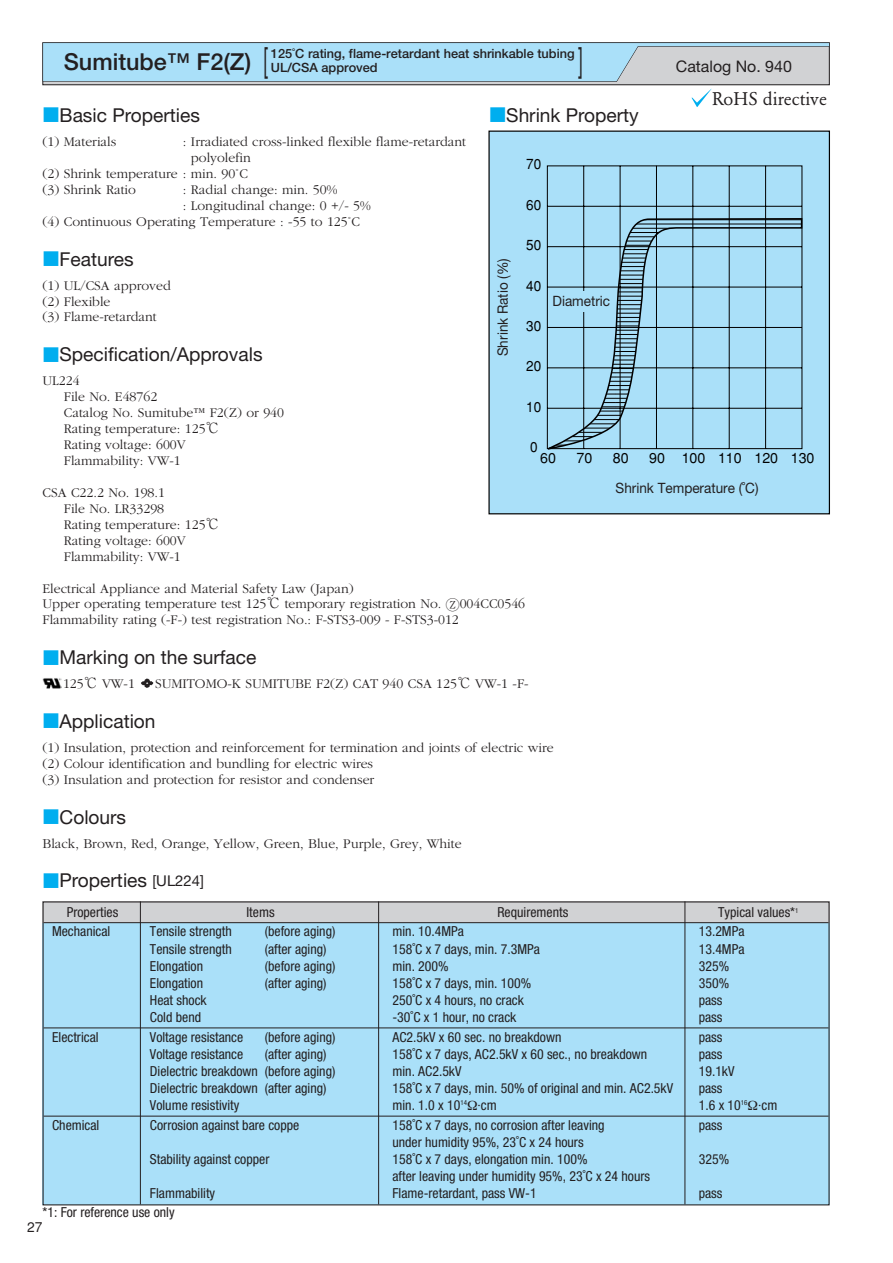
<style>
.page{position:relative;width:893px;height:1263px;background:#fff}
.page>*{position:absolute;margin:0;border:0;box-sizing:border-box;transform-origin:0 0}
.t1{font:34.05px "Helvetica Neue";color:#231f20;scale:.5 1}
.t2{font:500 23.4px "Helvetica Neue";color:#231f20}
.t3{font:19.2px "Helvetica Neue";color:#231f20}
.t4{font:18.15px "Garamond BE";color:#231f20}
.t5{font:15.9px "Helvetica Neue";color:#231f20}
.t6{font:14.25px/29.2px "Helvetica Neue";color:#231f20;scale:.95 1}
.t7{font:500 14.25px "Gothic BBB";color:#000;scale:.95 1}
.t8{font:500 14.25px "Gothic BBB";color:#000}
.t9{font:300 13.8px/15.9px "Garamond";color:#231f20}
.t10{font:condensed 13.8px "Helvetica Neue";color:#231f20}
.t11{font:500 13.8px "Gothic BBB";color:#231f20}
.t12{font:500 12.75px/13.8px "Helvetica Neue";color:#231f20}
.s1{font-family:"Futo Go B101";font-weight:700;font-size:16.95px;color:#00aeef}
.s2{font-family:"Ryumin"}
.s3{font-family:"BLS Gaiji ST Rmr";font-weight:400}
.s4{font-size:14.85px}
.s5{font-family:"Gothic BBB";font-weight:500;color:#000}
</style>
<div class="page">
<div style="left:43px;top:43px;width:786px;height:42px;background:#d1d2d4"></div>
<div style="left:43px;top:43px;width:786px;height:42px;border:1px solid #231f20"></div>
<svg style="left:43px;top:43px;width:786px;height:39px"></svg>
<svg style="left:141px;top:679px;width:13px;height:9px"></svg>
<div style="left:488px;top:131px;width:342px;height:383px;background:#aae0f9;border:1px solid #000"></div>
<svg style="left:546px;top:165px;width:256px;height:284px"></svg>
<div style="left:562px;top:291px;width:46px;height:21px;background:#aae0f9"></div>
<div style="left:43px;top:901px;width:786px;height:22px;background:#d1d2d4"></div>
<div style="left:43px;top:923px;width:786px;height:281px;background:#aae0f9"></div>
<hr style="left:44px;top:922px;width:784px;height:1px;background:#231f20">
<hr style="left:44px;top:1028px;width:784px;height:1px;background:#231f20">
<hr style="left:44px;top:1116px;width:784px;height:1px;background:#231f20">
<hr style="left:140px;top:901px;width:1px;height:303px;background:#231f20">
<hr style="left:378px;top:901px;width:1px;height:303px;background:#231f20">
<hr style="left:684px;top:901px;width:1px;height:303px;background:#231f20">
<svg style="left:691px;top:89px;width:20px;height:18px"></svg>
<img style="left:43px;top:678px;width:18px;height:11px">
<p class="t1" style="left:263px;top:48px;width:10px">[</p>
<p class="t1" style="left:578px;top:48px;width:10px">]</p>
<p class="t12" style="left:271px;top:48px;width:305px">125˚C rating, flame-retardant heat shrinkable tubing<br>UL/CSA approved</p>
<p class="t2" style="left:64px;top:53px;width:189px">Sumitube™ F2(Z)</p>
<p class="t3" style="left:43px;top:108px;width:159px"><span class="s1">■</span>Basic Properties</p>
<p class="t9" style="left:43px;top:135px;width:75px">(1) Materials</p>
<p class="t9" style="left:183px;top:135px;width:284px">: Irradiated cross-linked flexible flame-retardant</p>
<p class="t9" style="left:191px;top:151px;width:61px">polyolefin</p>
<p class="t9" style="left:43px;top:167px;width:207px">(2) Shrink temperature : min. 90˚C</p>
<p class="t9" style="left:43px;top:183px;width:95px">(3) Shrink Ratio</p>
<p class="t9" style="left:183px;top:183px;width:156px">: Radial change: min. 50%</p>
<p class="t9" style="left:183px;top:199px;width:189px">: Longitudinal change: 0 +/- 5%</p>
<p class="t9" style="left:43px;top:215px;width:319px">(4) Continuous Operating Temperature : -55 to 125˚C</p>
<p class="t3" style="left:43px;top:252px;width:93px"><span class="s1">■</span>Features</p>
<p class="t9" style="left:43px;top:278px;width:130px">(1) UL/CSA approved (2) Flexible<br>(3) Flame-retardant</p>
<p class="t3" style="left:43px;top:348px;width:221px"><span class="s1">■</span>Specification/Approvals</p>
<p class="t9" style="left:64px;top:374px;width:222px;text-indent:-21px">UL224<br>File No. E48762<br>Catalog No. Sumitube™ F2(Z) or 940<br>Rating temperature: 125<span class="s2">℃<br></span>Rating voltage: 600V<br>Flammability: VW-1</p>
<p class="t9" style="left:64px;top:486px;width:157px;text-indent:-21px">CSA C22.2 No. 198.1<br>File No. LR33298<br>Rating temperature: 125<span class="s2">℃<br></span>Rating voltage: 600V<br>Flammability: VW-1</p>
<p class="t9" style="left:43px;top:581px;width:484px">Electrical Appliance and Material Safety Law (Japan)<br>Upper operating temperature test 125<span class="s2">℃</span> temporary registration No. <span class="s3">獻</span>004CC0546<br>Flammability rating (-F-) test registration No.: F-STS3-009 - F-STS3-012</p>
<p class="t3" style="left:43px;top:651px;width:215px"><span class="s1">■</span>Marking on the surface</p>
<p class="t9" style="left:63px;top:677px;width:73px">125<span class="s2">℃</span> VW-1</p>
<p class="t9" style="left:155px;top:677px;width:375px">SUMITOMO-K SUMITUBE F2(Z) CAT 940 CSA 125<span class="s2">℃</span> VW-1 -F-</p>
<p class="t3" style="left:43px;top:714px;width:115px"><span class="s1">■</span>Application</p>
<p class="t9" style="left:43px;top:741px;width:512px">(1) Insulation, protection and reinforcement for termination and joints of electric wire (2) Colour identification and bundling for electric wires<br>(3) Insulation and protection for resistor and condenser</p>
<p class="t3" style="left:43px;top:810px;width:85px"><span class="s1">■</span>Colours</p>
<p class="t9" style="left:43px;top:836px;width:420px">Black, Brown, Red, Orange, Yellow, Green, Blue, Purple, Grey, White</p>
<p class="t3" style="left:43px;top:874px;width:163px"><span class="s1">■</span>Properties <span class="s4">[UL224]</span></p>
<p class="t5" style="left:675px;top:60px;width:118px">Catalog No. 940</p>
<p class="t4" style="left:712px;top:92px;width:116px">RoHS directive</p>
<p class="t3" style="left:489px;top:108px;width:151px"><span class="s1">■</span>Shrink Property</p>
<p class="t7" style="left:526px;top:159px;width:17px">70</p>
<p class="t7" style="left:526px;top:199px;width:17px">60</p>
<p class="t7" style="left:526px;top:240px;width:17px">50</p>
<p class="t6" style="left:489px;top:356px;width:105px;rotate:-90deg">Shrink Ratio (%)</p>
<p class="t7" style="left:526px;top:280px;width:17px">40</p>
<p class="t6" style="left:552px;top:288px;width:62px">Diametric</p>
<p class="t7" style="left:526px;top:320px;width:17px">30</p>
<p class="t7" style="left:526px;top:361px;width:17px">20</p>
<p class="t7" style="left:526px;top:401px;width:17px">10</p>
<p class="t7" style="left:530px;top:441px;width:9px">0</p>
<p class="t6" style="left:615px;top:445px;width:211px;text-indent:34px"><span class="s5">90 100 110 120 130<br></span>Shrink Temperature (˚C)</p>
<p class="t8" style="left:540px;top:453px;width:17px">60</p>
<p class="t8" style="left:576px;top:453px;width:17px">70</p>
<p class="t8" style="left:613px;top:453px;width:17px">80</p>
<p class="t10" style="left:67px;top:908px;width:53px">Properties</p>
<p class="t10" style="left:246px;top:908px;width:30px">Items</p>
<p class="t10" style="left:497px;top:908px;width:72px">Requirements</p>
<p class="t10" style="left:718px;top:908px;width:82px">Typical values*<sup>1</sup></p>
<p class="t10" style="left:52px;top:927px;width:60px">Mechanical</p>
<p class="t10" style="left:150px;top:927px;width:83px">Tensile strength</p>
<p class="t10" style="left:265px;top:927px;width:72px">(before aging)</p>
<p class="t10" style="left:392px;top:927px;width:73px">min. 10.4MPa</p>
<p class="t10" style="left:698px;top:927px;width:47px">13.2MPa</p>
<p class="t10" style="left:150px;top:944px;width:83px">Tensile strength</p>
<p class="t10" style="left:265px;top:944px;width:63px">(after aging)</p>
<p class="t10" style="left:392px;top:944px;width:149px">158˚C x 7 days, min. 7.3MPa</p>
<p class="t10" style="left:698px;top:944px;width:47px">13.4MPa</p>
<p class="t10" style="left:150px;top:961px;width:55px">Elongation</p>
<p class="t10" style="left:265px;top:961px;width:72px">(before aging)</p>
<p class="t10" style="left:392px;top:961px;width:58px">min. 200%</p>
<p class="t10" style="left:698px;top:961px;width:32px">325%</p>
<p class="t10" style="left:150px;top:978px;width:55px">Elongation</p>
<p class="t10" style="left:265px;top:978px;width:63px">(after aging)</p>
<p class="t10" style="left:392px;top:978px;width:140px">158˚C x 7 days, min. 100%</p>
<p class="t10" style="left:698px;top:978px;width:32px">350%</p>
<p class="t10" style="left:150px;top:995px;width:58px">Heat shock</p>
<p class="t10" style="left:392px;top:995px;width:133px">250˚C x 4 hours, no crack</p>
<p class="t10" style="left:698px;top:995px;width:25px">pass</p>
<p class="t10" style="left:150px;top:1012px;width:53px">Cold bend</p>
<p class="t10" style="left:392px;top:1012px;width:125px">-30˚C x 1 hour, no crack</p>
<p class="t10" style="left:698px;top:1012px;width:25px">pass</p>
<p class="t10" style="left:52px;top:1032px;width:48px">Electrical</p>
<p class="t10" style="left:150px;top:1032px;width:95px">Voltage resistance</p>
<p class="t10" style="left:265px;top:1032px;width:72px">(before aging)</p>
<p class="t10" style="left:392px;top:1032px;width:170px">AC2.5kV x 60 sec. no breakdown</p>
<p class="t10" style="left:698px;top:1032px;width:25px">pass</p>
<p class="t10" style="left:150px;top:1049px;width:95px">Voltage resistance</p>
<p class="t10" style="left:265px;top:1049px;width:63px">(after aging)</p>
<p class="t10" style="left:392px;top:1049px;width:256px">158˚C x 7 days, AC2.5kV x 60 sec., no breakdown</p>
<p class="t10" style="left:698px;top:1049px;width:25px">pass</p>
<p class="t10" style="left:150px;top:1066px;width:187px">Dielectric breakdown (before aging)</p>
<p class="t10" style="left:392px;top:1066px;width:70px">min. AC2.5kV</p>
<p class="t10" style="left:698px;top:1066px;width:37px">19.1kV</p>
<p class="t10" style="left:150px;top:1083px;width:178px">Dielectric breakdown (after aging)</p>
<p class="t10" style="left:392px;top:1083px;width:282px">158˚C x 7 days, min. 50% of original and min. AC2.5kV</p>
<p class="t10" style="left:698px;top:1083px;width:25px">pass</p>
<p class="t10" style="left:150px;top:1100px;width:91px">Volume resistivity</p>
<p class="t10" style="left:392px;top:1100px;width:106px">min. 1.0 x 10<sup>14</sup> ·cm</p>
<p class="t10" style="left:698px;top:1100px;width:80px">1.6 x 10<sup>16</sup> ·cm</p>
<p class="t10" style="left:52px;top:1120px;width:49px">Chemical</p>
<p class="t10" style="left:150px;top:1120px;width:151px">Corrosion against bare coppe</p>
<p class="t10" style="left:392px;top:1120px;width:214px">158˚C x 7 days, no corrosion after leaving</p>
<p class="t10" style="left:698px;top:1120px;width:25px">pass</p>
<p class="t10" style="left:392px;top:1137px;width:193px">under humidity 95%, 23˚C x 24 hours</p>
<p class="t10" style="left:150px;top:1154px;width:121px">Stability against copper</p>
<p class="t10" style="left:392px;top:1154px;width:196px">158˚C x 7 days, elongation min. 100%</p>
<p class="t10" style="left:698px;top:1154px;width:32px">325%</p>
<p class="t10" style="left:392px;top:1171px;width:259px">after leaving under humidity 95%, 23˚C x 24 hours</p>
<p class="t10" style="left:150px;top:1188px;width:67px">Flammability</p>
<p class="t10" style="left:392px;top:1188px;width:146px">Flame-retardant, pass VW-1</p>
<p class="t10" style="left:698px;top:1188px;width:25px">pass</p>
<p class="t10" style="left:43px;top:1208px;width:134px">*1: For reference use only</p>
<p class="t11" style="left:27px;top:1222px;width:17px">27</p>
</div>
